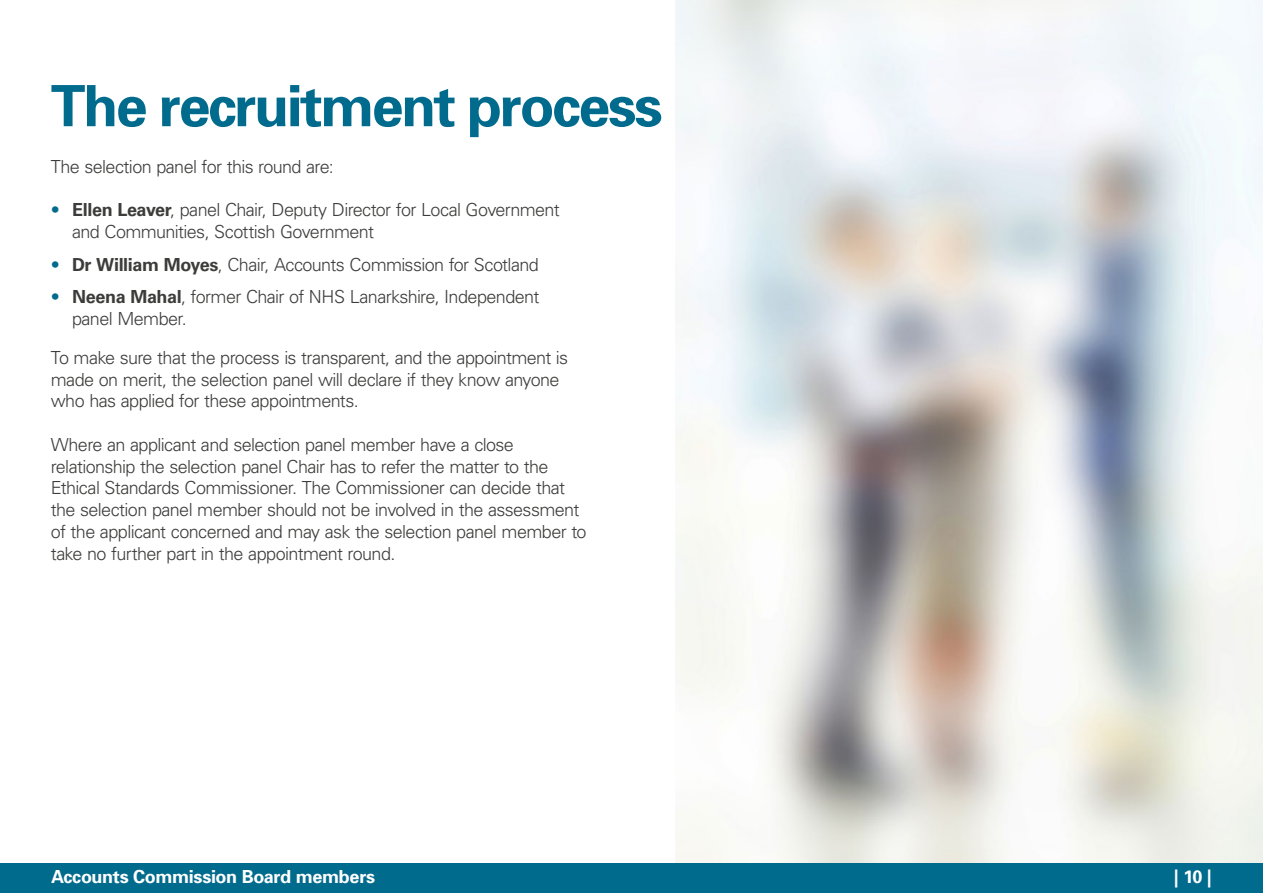
<style>
.page{position:relative;width:1263px;height:893px;background:#fff}
.page>*{position:absolute;margin:0;border:0;box-sizing:border-box;transform-origin:0 0}
.AS-P01-Chapter_head{font:700 57px "Univers";letter-spacing:-.04em;color:#006b8d}
.AS-P06-Body_text{font:300 18px/21.8px "Univers LT Pro 45";letter-spacing:-.035em;color:#3c3c3b}
.AS-P08-Bullet_1{font:300 18px/21.8px "Univers LT Pro 45";letter-spacing:-.035em;color:#3c3c3b}
.t1{font:700 18px "Univers";letter-spacing:-.02em;color:#fff}
.s1{color:#006b8d}
.s2{font-family:"Univers LT Pro 65";font-weight:700}
</style>
<div class="page">
<img style="left:675px;top:1px;width:588px;height:862px">
<div style="left:0;top:863px;width:1263px;height:30px;background:#006b8d"></div>
<h2 class="AS-P01-Chapter_head" style="left:51px;top:72px;width:613px">The recruitment process</h2>
<p class="AS-P06-Body_text" style="left:51px;top:155px;width:284px">The selection panel for this round are:</p>
<p class="AS-P08-Bullet_1" style="left:72px;top:199px;width:489px;text-indent:-21px"><span class="s1">•</span> <span class="s2">Ellen Leaver</span>, panel Chair, Deputy Director for Local Government and Communities, Scottish Government</p>
<p class="AS-P08-Bullet_1" style="left:51px;top:253px;width:489px"><span class="s1">•</span> <span class="s2">Dr William Moyes</span>, Chair, Accounts Commission for Scotland</p>
<p class="AS-P08-Bullet_1" style="left:72px;top:286px;width:469px;text-indent:-21px"><span class="s1">•</span> <span class="s2">Neena Mahal</span>, former Chair of NHS Lanarkshire, Independent panel Member.</p>
<p class="AS-P06-Body_text" style="left:51px;top:346px;width:519px">To make sure that the process is transparent, and the appointment is made on merit, the selection panel will declare if they know anyone who has applied for these appointments.</p>
<p class="AS-P06-Body_text" style="left:51px;top:433px;width:537px">Where an applicant and selection panel member have a close relationship the selection panel Chair has to refer the matter to the Ethical Standards Commissioner. The Commissioner can decide that the selection panel member should not be involved in the assessment of the applicant concerned and may ask the selection panel member to take no further part in the appointment round.</p>
<p class="t1" style="left:51px;top:866px;width:326px">Accounts Commission Board members</p>
<p class="t1" style="left:1174px;top:866px;width:40px">| 10 |</p>
</div>
